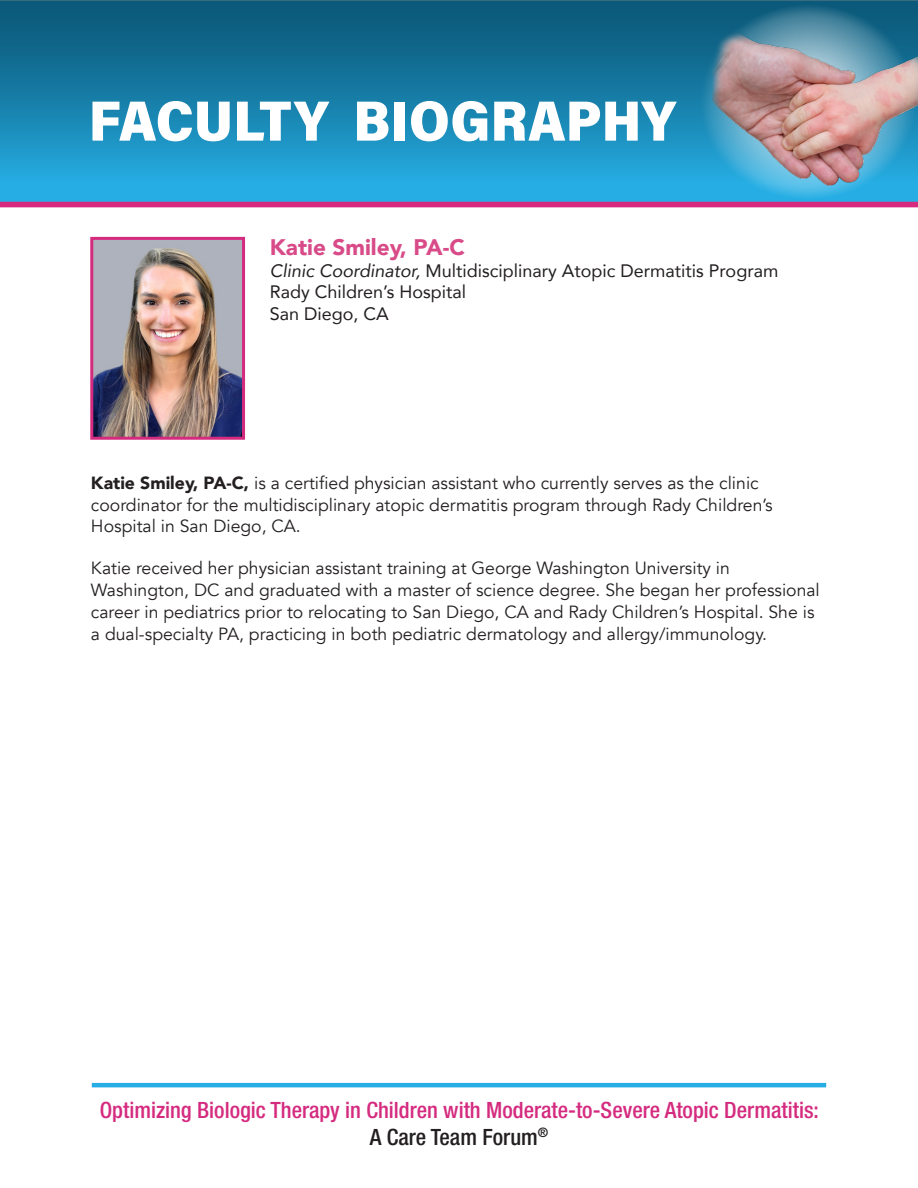
<style>
.page{position:relative;width:918px;height:1188px;background:#fff}
.page>*{position:absolute;margin:0;border:0;box-sizing:border-box;transform-origin:0 0}
.t1{font:57px "Acumin Variable Concept";letter-spacing:.005em;color:#fff}
.t2{font:500 condensed 22.5px/26.2px "Helvetica Neue LT Std";color:#d52b7f;text-align:center}
.Roboto_Light_BODY{font:900 22.5px "Avenir";color:#d84b88}
.Roboto_Light_BODY-2{font:18px "Avenir";color:#231f20}
.Roboto_Light_BODY-3{font:17.7px/21.8px "Avenir";color:#231f20}
.s1{font-style:italic}
.s2{font-weight:900}
.s3{color:#231f20}
</style>
<div class="page">
<hr style="left:92px;top:1083px;width:734px;height:4px;background:#26aee4">
<div style="left:0;top:1px;width:918px;height:204px;background:#26aee4"></div>
<div style="left:0;top:0;width:918px;height:181px;background:linear-gradient(to bottom,#095170,#23a7db)"></div>
<div style="left:0;top:202px;width:918px;height:5px;background:#d52a7d"></div>
<img style="left:703px;top:5px;width:215px;height:192px">
<img style="left:94px;top:241px;width:147px;height:195px">
<div style="left:90px;top:237px;width:155px;height:203px;border:3px solid #d52b7f"></div>
<h1 class="t1" style="left:89px;top:82px;width:589px">FACULTY BIOGRAPHY</h1>
<p class="Roboto_Light_BODY" style="left:270px;top:228px;width:197px">Katie Smiley, PA-C</p>
<p class="Roboto_Light_BODY-2" style="left:270px;top:256px;width:510px"><span class="s1">Clinic Coordinator,</span> Multidisciplinary Atopic Dermatitis Program</p>
<p class="Roboto_Light_BODY-2" style="left:270px;top:278px;width:198px">Rady Children’s Hospital</p>
<p class="Roboto_Light_BODY-2" style="left:270px;top:299px;width:121px">San Diego, CA</p>
<p class="Roboto_Light_BODY-3" style="left:91px;top:472px;width:683px"><span class="s2">Katie Smiley, PA-C,</span> is a certified physician assistant who currently serves as the clinic coordinator for the multidisciplinary atopic dermatitis program through Rady Children’s<br>Hospital in San Diego, CA.</p>
<p class="Roboto_Light_BODY-3" style="left:91px;top:558px;width:730px">Katie received her physician assistant training at George Washington University in Washington, DC and graduated with a master of science degree. She began her professional career in pediatrics prior to relocating to San Diego, CA and Rady Children’s Hospital. She is a dual-specialty PA, practicing in both pediatric dermatology and allergy/immunology.</p>
<p class="t2" style="left:100px;top:1097px;width:721px">Optimizing Biologic Therapy in Children with Moderate-to-Severe Atopic Dermatitis:<br><span class="s3">A Care Team Forum</span><sup>®</sup></p>
</div>
